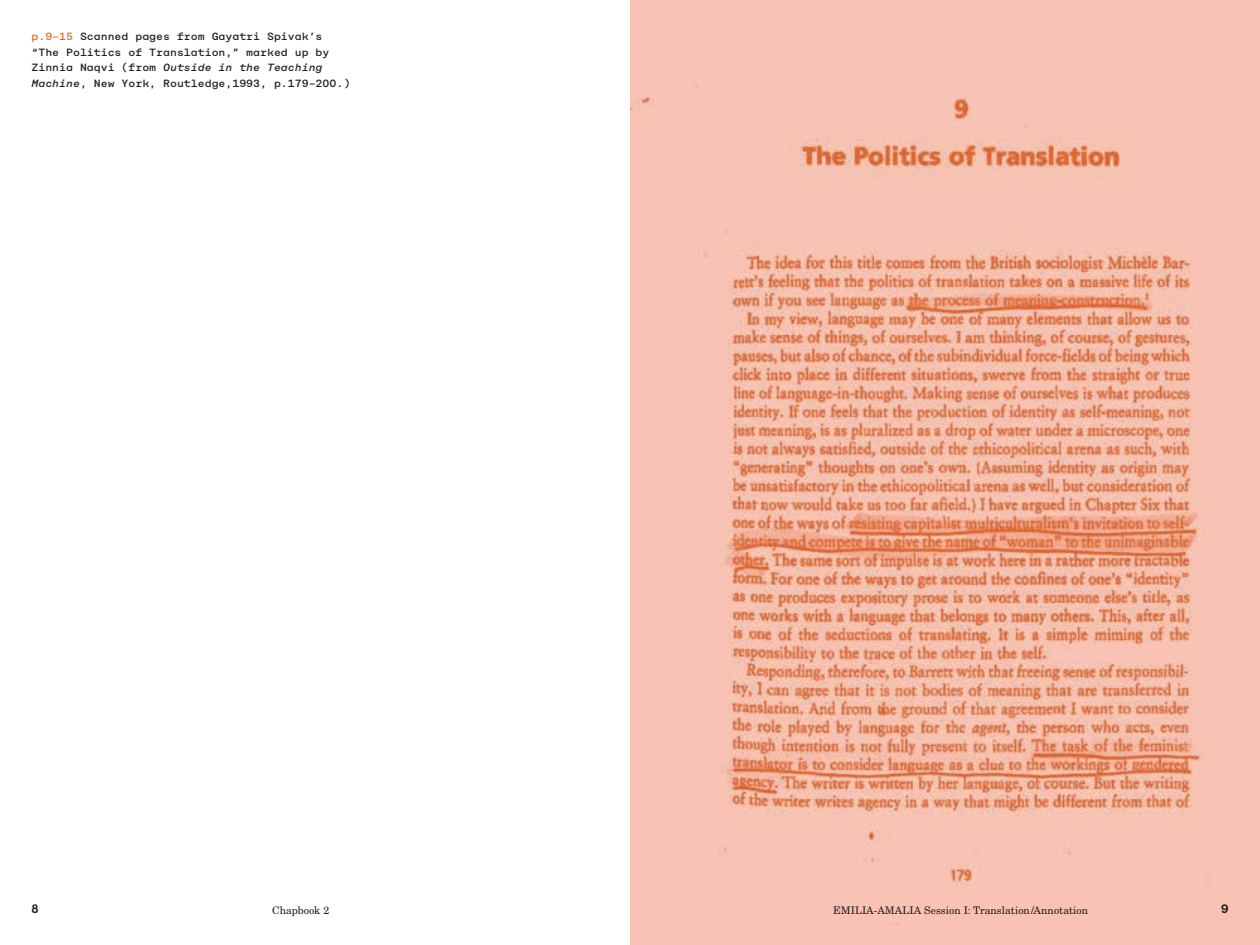
<style>
.page{position:relative;width:1260px;height:945px;background:#fff}
.page>*{position:absolute;margin:0;border:0;box-sizing:border-box;transform-origin:0 0}
.t1{font:700 12.25px "Visuelt";color:#231f20}
.t2{font:500 10.5px/15.8px "Rational TW Display";color:#231f20}
.t3{font:10.5px "New Century Schlbk LT Std";color:#231f20}
.s1{color:#e86a1f}
.s2{font-style:italic}
</style>
<div class="page">
<img style="left:630px;top:0;width:630px;height:945px">
<p class="t2" style="left:31px;top:28px;width:320px"><span class="s1">p.9–15</span> Scanned pages from Gayatri Spivak’s “The Politics of Translation,” marked up by Zinnia Naqvi (from <span class="s2">Outside in the Teaching Machine</span>, New York, Routledge,1993, p.179–200.)</p>
<p class="t1" style="left:32px;top:900px;width:9px">8</p>
<p class="t3" style="left:272px;top:903px;width:59px">Chapbook 2</p>
<p class="t3" style="left:833px;top:903px;width:257px">EMILIA-AMALIA Session I: Translation/Annotation</p>
<p class="t1" style="left:1221px;top:900px;width:9px">9</p>
</div>
